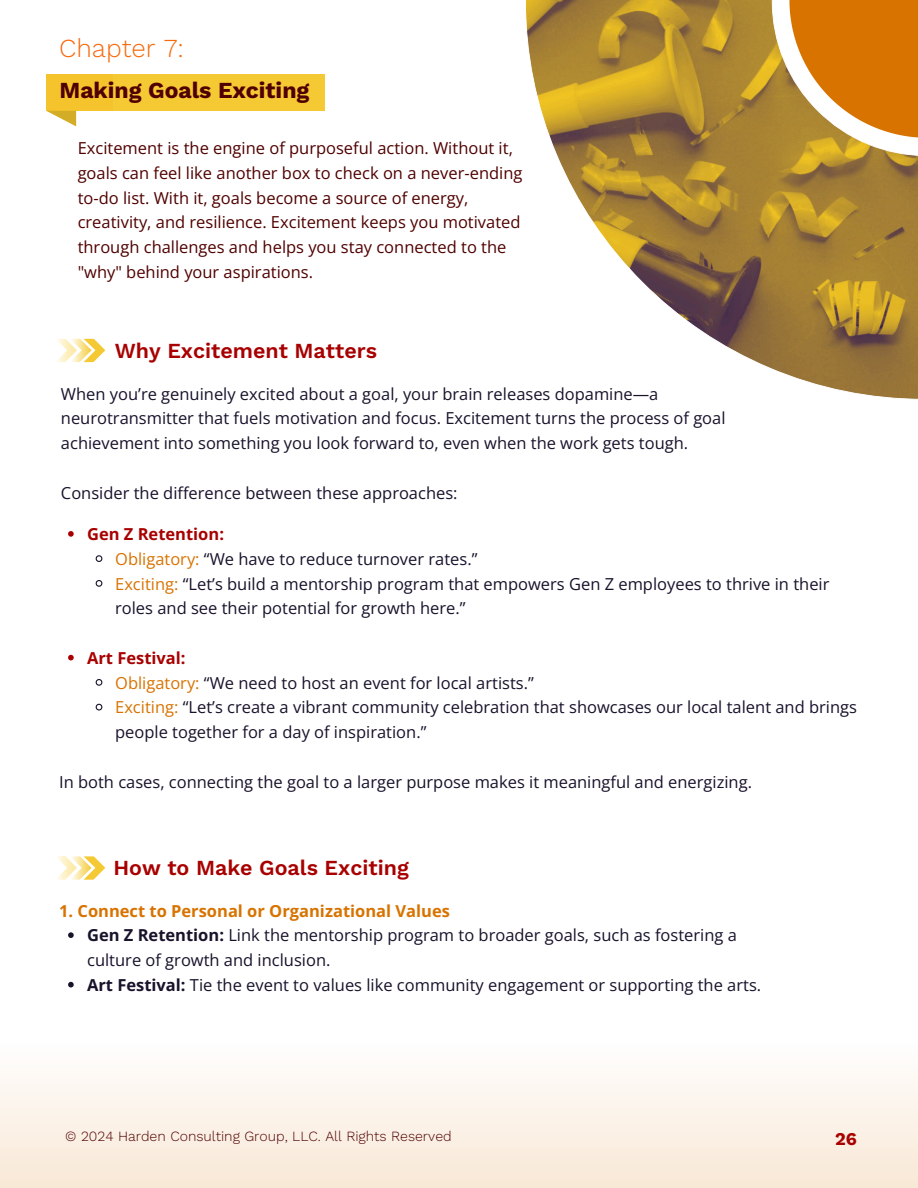
<style>
.page{position:relative;width:918px;height:1188px;background:#fff}
.page>*{position:absolute;margin:0;border:0;box-sizing:border-box;transform-origin:0 0}
.t1{font:300 25.95px "Work Sans";color:#f66b0e}
.t2{font:700 22.95px "Work Sans";color:#500001}
.t3{font:600 21.45px "Work Sans";color:#a80000}
.t4{font:700 18px "Work Sans";color:#a80000}
.t5{font:16.5px/24.8px "Open Sans";color:#18122b}
.t6{font:16.5px/24.8px "Open Sans";color:#500001}
.t7{font:700 16.5px "Open Sans";color:#d87300}
.t8{font:700 16.5px "Open Sans";color:#a80000}
.t9{font:300 14.1px "Work Sans";color:#500001}
.s1{color:#d87300}
.s2{font-weight:700}
</style>
<div class="page">
<div style="left:0;top:1045px;width:918px;height:143px;background:linear-gradient(to bottom,#fefefd,#f8e8d6)"></div>
<svg style="left:525px;top:0;width:393px;height:400px"></svg>
<svg style="left:789px;top:0;width:129px;height:138px;background:#d98827"></svg>
<div style="left:46px;top:74px;width:211px;height:37px;background:#f5c42c"></div>
<svg style="left:47px;top:111px;width:29px;height:15px"></svg>
<div style="left:113px;top:74px;width:212px;height:37px;background:#f4c933"></div>
<svg style="left:57px;top:339px;width:48px;height:23px"></svg>
<svg style="left:57px;top:856px;width:48px;height:24px"></svg>
<svg style="left:68px;top:932px;width:6px;height:6px"></svg>
<svg style="left:68px;top:982px;width:6px;height:5px"></svg>
<svg style="left:68px;top:531px;width:6px;height:6px"></svg>
<svg style="left:95px;top:555px;width:8px;height:7px"></svg>
<svg style="left:95px;top:580px;width:8px;height:7px"></svg>
<svg style="left:68px;top:655px;width:6px;height:5px"></svg>
<svg style="left:95px;top:679px;width:8px;height:7px"></svg>
<svg style="left:95px;top:703px;width:8px;height:8px"></svg>
<h2 class="t1" style="left:59px;top:33px;width:126px">Chapter 7:</h2>
<p class="t2" style="left:60px;top:76px;width:251px">Making Goals Exciting</p>
<p class="t6" style="left:78px;top:135px;width:446px">Excitement is the engine of purposeful action. Without it, goals can feel like another box to check on a never-ending to-do list. With it, goals become a source of energy, creativity, and resilience. Excitement keeps you motivated through challenges and helps you stay connected to the "why" behind your aspirations.</p>
<p class="t3" style="left:115px;top:338px;width:264px">Why Excitement Matters</p>
<h1 class="t5" style="left:61px;top:381px;width:666px">When you’re genuinely excited about a goal, your brain releases dopamine—a neurotransmitter that fuels motivation and focus. Excitement turns the process of goal achievement into something you look forward to, even when the work gets tough.</h1>
<p class="t5" style="left:61px;top:480px;width:398px">Consider the difference between these approaches:</p>
<h2 class="t8" style="left:87px;top:522px;width:138px">Gen Z Retention:</h2>
<h4 class="t5" style="left:115px;top:546px;width:364px"><span class="s1">Obligatory:</span> “We have to reduce turnover rates.”</h4>
<h4 class="t5" style="left:115px;top:571px;width:716px"><span class="s1">Exciting:</span> “Let’s build a mentorship program that empowers Gen Z employees to thrive in their roles and see their potential for growth here.”</h4>
<p class="t8" style="left:87px;top:646px;width:100px">Art Festival:</p>
<p class="t5" style="left:115px;top:670px;width:420px"><span class="s1">Obligatory:</span> “We need to host an event for local artists.”</p>
<p class="t5" style="left:115px;top:695px;width:743px"><span class="s1">Exciting:</span> “Let’s create a vibrant community celebration that showcases our local talent and brings people together for a day of inspiration.”</p>
<p class="t5" style="left:59px;top:769px;width:694px">In both cases, connecting the goal to a larger purpose makes it meaningful and energizing.</p>
<h4 class="t3" style="left:113px;top:855px;width:297px">How to Make Goals Exciting</h4>
<h2 class="t7" style="left:59px;top:899px;width:392px">1. Connect to Personal or Organizational Values</h2>
<h4 class="t5" style="left:87px;top:923px;width:651px"><span class="s2">Gen Z Retention:</span> Link the mentorship program to broader goals, such as fostering a culture of growth and inclusion.</h4>
<p class="t5" style="left:87px;top:972px;width:676px"><span class="s2">Art Festival:</span> Tie the event to values like community engagement or supporting the arts.</p>
<p class="t9" style="left:65px;top:1128px;width:388px">© 2024 Harden Consulting Group, LLC. All Rights Reserved</p>
<p class="t4" style="left:835px;top:1129px;width:23px">26</p>
</div>
